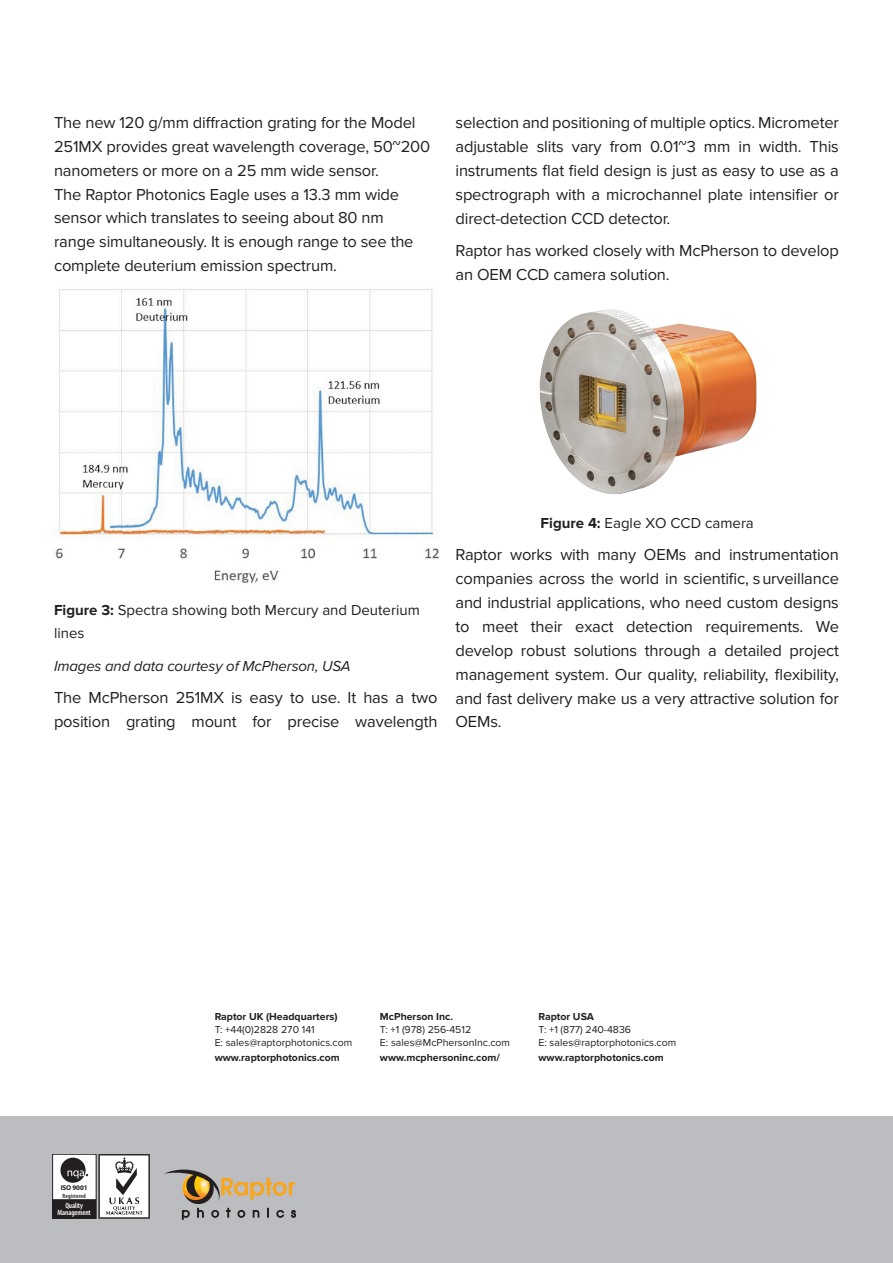
<style>
.page{position:relative;width:893px;height:1263px;background:#fff}
.page>*{position:absolute;margin:0;border:0;box-sizing:border-box;transform-origin:0 0}
.t1{font:16.5px/23.9px "Proxima Nova";letter-spacing:-.01em;color:#231f20}
.t2{font:15px/23.9px "Proxima Nova";color:#231f20}
.t3{font:italic 15px "Proxima Nova";letter-spacing:-.01em;color:#231f20}
.t4{font:10.5px "Proxima Nova";color:#231f20}
.t5{font:700 10.5px "Proxima Nova";color:#231f20}
.t6{font:600 condensed 7.65px/7.4px "Myriad Pro";letter-spacing:-.01em;color:#fff;text-align:center}
.t7{font:700 7.05px "Myriad Pro";letter-spacing:-.02em;color:#231f20}
.t8{font:600 condensed 6.15px "Myriad Pro";letter-spacing:.02em;color:#231f20}
.s1{font-weight:700}
</style>
<div class="page">
<div style="left:0;top:1116px;width:893px;height:147px;background:#bcbdc0"></div>
<div style="left:53px;top:1154px;width:43px;height:46px;background:#fff"></div>
<div style="left:52px;top:1154px;width:44px;height:46px;border:1px solid #231f20"></div>
<div style="left:53px;top:1200px;width:43px;height:18px;background:#231f20"></div>
<div style="left:52px;top:1200px;width:44px;height:19px;border:1px solid #231f20"></div>
<div style="left:60px;top:1158px;width:26px;height:25px;background:#231f20;border-radius:50%"></div>
<svg style="left:67px;top:1170px;width:21px;height:8px"></svg>
<svg style="left:98px;top:1154px;width:52px;height:65px"></svg>
<svg style="left:164px;top:1169px;width:132px;height:51px"></svg>
<img style="left:55px;top:289px;width:384px;height:294px">
<img style="left:539px;top:309px;width:218px;height:185px">
<p class="t1" style="left:54px;top:111px;width:378px">The new 120 g/mm diffraction grating for the Model 251MX provides great wavelength coverage, 50~200 nanometers or more on a 25 mm wide sensor.<br>The Raptor Photonics Eagle uses a 13.3 mm wide sensor which translates to seeing about 80 nm<br>range simultaneously. It is enough range to see the complete deuterium emission spectrum.</p>
<p class="t1" style="left:455px;top:111px;width:385px;text-align:justify">selection and positioning of multiple optics. Micrometer adjustable slits vary from 0.01~3 mm in width. This instruments flat field design is just as easy to use as a spectrograph with a microchannel plate intensifier or direct-detection CCD detector.</p>
<p class="t1" style="left:455px;top:239px;width:385px">Raptor has worked closely with McPherson to develop an OEM CCD camera solution.</p>
<p class="t2" style="left:54px;top:598px;width:367px"><span class="s1">Figure 3:</span> Spectra showing both Mercury and Deuterium lines</p>
<p class="t3" style="left:54px;top:657px;width:298px">Images and data courtesy of McPherson, USA</p>
<p class="t1" style="left:54px;top:686px;width:385px">The McPherson 251MX is easy to use. It has a two position grating mount for precise wavelength</p>
<p class="t2" style="left:541px;top:512px;width:215px"><span class="s1">Figure 4:</span> Eagle XO CCD camera</p>
<p class="t1" style="left:455px;top:543px;width:385px;text-align:justify">Raptor works with many OEMs and instrumentation companies across the world in scientific, surveillance and industrial applications, who need custom designs to meet their exact detection requirements. We develop robust solutions through a detailed project management system. Our quality, reliability, flexibility, and fast delivery make us a very attractive solution for OEMs.</p>
<p class="t7" style="left:61px;top:1183px;width:29px">ISO 9001</p>
<p class="t8" style="left:63px;top:1192px;width:25px">Registered</p>
<p class="t6" style="left:58px;top:1201px;width:35px">Quality<br>Management</p>
<p class="t5" style="left:215px;top:1011px;width:124px">Raptor UK (Headquarters)</p>
<p class="t4" style="left:215px;top:1023px;width:102px">T: +44(0)2828 270 141</p>
<p class="t4" style="left:215px;top:1036px;width:139px">E: sales@raptorphotonics.com</p>
<p class="t5" style="left:215px;top:1051px;width:127px">www.raptorphotonics.com</p>
<p class="t5" style="left:380px;top:1011px;width:75px">McPherson Inc.</p>
<p class="t4" style="left:380px;top:1023px;width:93px">T: +1 (978) 256-4512</p>
<p class="t4" style="left:380px;top:1036px;width:132px">E: sales@McPhersonInc.com</p>
<p class="t5" style="left:380px;top:1051px;width:121px">www.mcphersoninc.com/</p>
<p class="t5" style="left:539px;top:1011px;width:57px">Raptor USA</p>
<p class="t4" style="left:539px;top:1023px;width:94px">T: +1 (877) 240-4836</p>
<p class="t4" style="left:539px;top:1036px;width:139px">E: sales@raptorphotonics.com</p>
<p class="t5" style="left:539px;top:1051px;width:127px">www.raptorphotonics.com</p>
</div>
